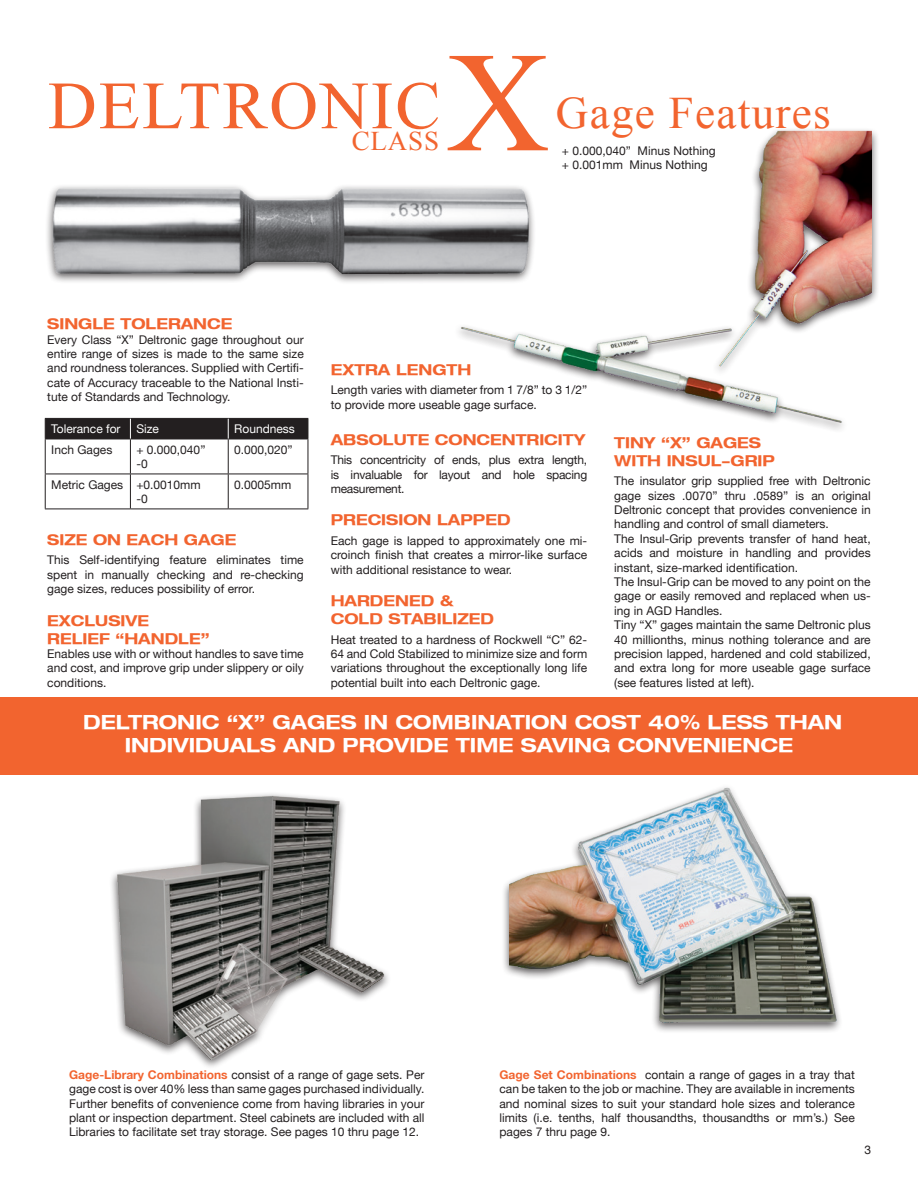
<style>
.page{position:relative;width:918px;height:1188px;background:#fff}
.page>*{position:absolute;margin:0;border:0;box-sizing:border-box;transform-origin:0 0}
.t1{font:142.5px "Times New Roman";color:#f2642f}
.Serif_Head{font:67.5px "Times New Roman";letter-spacing:.03em;color:#f2642f}
.Serif_Head-2{font:45px "Times New Roman";letter-spacing:.03em;color:#f2642f}
.t2{font:27px "Times New Roman";letter-spacing:.03em;color:#f2642f}
.t3{font:700 expanded 19.5px/23.4px "Helvetica Neue LT";color:#fff;text-align:center}
.t4{font:700 expanded 15px "Helvetica Neue LT";color:#f2642f}
.Table_Body{font:12px/14.4px "Helvetica Neue LT";color:#231f20;text-align:justify}
.Table_Body-2{font:12px "Helvetica Neue LT";color:#fff}
.s1{font-weight:700;color:#f2642f}
</style>
<div class="page">
<div style="left:0;top:697px;width:918px;height:78px;background:#f2642f"></div>
<hr style="left:45px;top:439px;width:85px;height:1px;background:#231f20">
<hr style="left:45px;top:439px;width:1px;height:35px;background:#231f20">
<hr style="left:130px;top:439px;width:98px;height:1px;background:#231f20">
<hr style="left:130px;top:439px;width:1px;height:35px;background:#231f20">
<hr style="left:228px;top:439px;width:80px;height:1px;background:#231f20">
<hr style="left:228px;top:439px;width:1px;height:35px;background:#231f20">
<hr style="left:308px;top:439px;width:1px;height:35px;background:#231f20">
<hr style="left:45px;top:474px;width:85px;height:1px;background:#231f20">
<hr style="left:45px;top:474px;width:1px;height:35px;background:#231f20">
<hr style="left:130px;top:474px;width:98px;height:1px;background:#231f20">
<hr style="left:130px;top:474px;width:1px;height:35px;background:#231f20">
<hr style="left:228px;top:474px;width:80px;height:1px;background:#231f20">
<hr style="left:228px;top:474px;width:1px;height:35px;background:#231f20">
<hr style="left:308px;top:474px;width:1px;height:35px;background:#231f20">
<hr style="left:45px;top:509px;width:85px;height:1px;background:#231f20">
<hr style="left:130px;top:509px;width:98px;height:1px;background:#231f20">
<hr style="left:228px;top:509px;width:80px;height:1px;background:#231f20">
<div style="left:45px;top:418px;width:264px;height:21px;background:#231f20"></div>
<div style="left:45px;top:183px;width:491px;height:102px;background:#231f20;opacity:.75"></div>
<img style="left:48px;top:184px;width:402px;height:95px">
<img style="left:450px;top:129px;width:422px;height:301px">
<div style="left:501px;top:784px;width:342px;height:250px;background:#231f20;opacity:.75"></div>
<img style="left:509px;top:785px;width:334px;height:243px">
<img style="left:111px;top:793px;width:277px;height:274px">
<p class="Serif_Head" style="left:48px;top:60px;width:394px">DELTRONIC</p>
<p class="t2" style="left:352px;top:123px;width:89px">CLASS</p>
<p class="t1" style="left:447px;top:7px;width:104px">X</p>
<p class="Serif_Head-2" style="left:556px;top:83px;width:276px">Gage Features</p>
<p class="Table_Body" style="left:562px;top:143px;width:155px">+ 0.000,040” Minus Nothing</p>
<p class="Table_Body" style="left:562px;top:158px;width:147px">+ 0.001mm Minus Nothing</p>
<p class="t4" style="left:47px;top:314px;width:187px">SINGLE TOLERANCE</p>
<p class="Table_Body" style="left:47px;top:332px;width:258px">Every Class “X” Deltronic gage throughout our entire range of sizes is made to the same size and roundness tolerances. Supplied with Certifi&shy;cate of Accuracy traceable to the National Insti&shy;tute of Standards and Technology.</p>
<p class="Table_Body-2" style="left:51px;top:422px;width:71px">Tolerance for</p>
<p class="Table_Body-2" style="left:136px;top:422px;width:24px">Size</p>
<p class="Table_Body-2" style="left:234px;top:422px;width:62px">Roundness</p>
<p class="Table_Body" style="left:51px;top:442px;width:63px">Inch Gages</p>
<p class="Table_Body" style="left:136px;top:442px;width:71px">+ 0.000,040”</p>
<p class="Table_Body" style="left:136px;top:456px;width:13px">-0</p>
<p class="Table_Body" style="left:234px;top:442px;width:60px">0.000,020”</p>
<p class="Table_Body" style="left:51px;top:477px;width:74px">Metric Gages</p>
<p class="Table_Body" style="left:136px;top:477px;width:66px">+0.0010mm -0</p>
<p class="Table_Body" style="left:234px;top:477px;width:59px">0.0005mm</p>
<p class="t4" style="left:47px;top:530px;width:191px">SIZE ON EACH GAGE</p>
<p class="Table_Body" style="left:47px;top:553px;width:258px">This Self-identifying feature eliminates time spent in manually checking and re-checking gage sizes, reduces possibility of error.</p>
<p class="t4" style="left:47px;top:611px;width:103px">EXCLUSIVE</p>
<p class="t4" style="left:47px;top:629px;width:164px">RELIEF “HANDLE”</p>
<p class="Table_Body" style="left:47px;top:646px;width:258px">Enables use with or without handles to save time and cost, and improve grip under slippery or oily conditions.</p>
<p class="t4" style="left:331px;top:360px;width:142px">EXTRA LENGTH</p>
<p class="Table_Body" style="left:331px;top:383px;width:258px">Length varies with diameter from 1 7/8” to 3 1/2” to provide more useable gage surface.</p>
<p class="t4" style="left:331px;top:430px;width:256px">ABSOLUTE CONCENTRICITY</p>
<p class="Table_Body" style="left:331px;top:453px;width:258px">This concentricity of ends, plus extra length, is invaluable for layout and hole spacing measurement.</p>
<p class="t4" style="left:331px;top:511px;width:181px">PRECISION LAPPED</p>
<p class="Table_Body" style="left:331px;top:533px;width:258px">Each gage is lapped to approximately one mi&shy;croinch finish that creates a mirror-like surface with additional resistance to wear.</p>
<p class="t4" style="left:331px;top:591px;width:125px">HARDENED &amp;</p>
<p class="t4" style="left:331px;top:609px;width:165px">COLD STABILIZED</p>
<p class="Table_Body" style="left:331px;top:632px;width:258px">Heat treated to a hardness of Rockwell “C” 62- 64 and Cold Stabilized to minimize size and form variations throughout the exceptionally long life potential built into each Deltronic gage.</p>
<p class="t4" style="left:614px;top:433px;width:148px">TINY “X” GAGES</p>
<p class="t4" style="left:614px;top:451px;width:162px">WITH INSUL-GRIP</p>
<p class="Table_Body" style="left:614px;top:474px;width:258px">The insulator grip supplied free with Deltronic gage sizes .0070” thru .0589” is an original Deltronic concept that provides convenience in handling and control of small diameters.</p>
<p class="Table_Body" style="left:614px;top:531px;width:258px">The Insul-Grip prevents transfer of hand heat, acids and moisture in handling and provides instant, size-marked identification.</p>
<p class="Table_Body" style="left:614px;top:574px;width:258px">The Insul-Grip can be moved to any point on the gage or easily removed and replaced when us&shy;ing in AGD Handles.</p>
<p class="Table_Body" style="left:614px;top:618px;width:258px">Tiny “X” gages maintain the same Deltronic plus 40 millionths, minus nothing tolerance and are precision lapped, hardened and cold stabilized, and extra long for more useable gage surface (see features listed at left).</p>
<p class="t3" style="left:83px;top:710px;width:761px">DELTRONIC “X” GAGES IN COMBINATION COST 40% LESS THAN<br>INDIVIDUALS AND PROVIDE TIME SAVING CONVENIENCE</p>
<p class="Table_Body" style="left:69px;top:1067px;width:357px"><span class="s1">Gage-Library Combinations</span> consist of a range of gage sets. Per gage cost is over 40% less than same gages purchased individually.<br>Further benefits of convenience come from having libraries in your plant or inspection department. Steel cabinets are included with all Libraries to facilitate set tray storage. See pages 10 thru page 12.</p>
<p class="Table_Body" style="left:500px;top:1067px;width:357px"><span class="s1">Gage Set Combinations</span> contain a range of gages in a tray that can be taken to the job or machine. They are available in increments and nominal sizes to suit your standard hole sizes and tolerance limits (i.e. tenths, half thousandths, thousandths or mm’s.) See pages 7 thru page 9.</p>
<p class="Table_Body" style="left:864px;top:1142px;width:8px">3</p>
</div>
